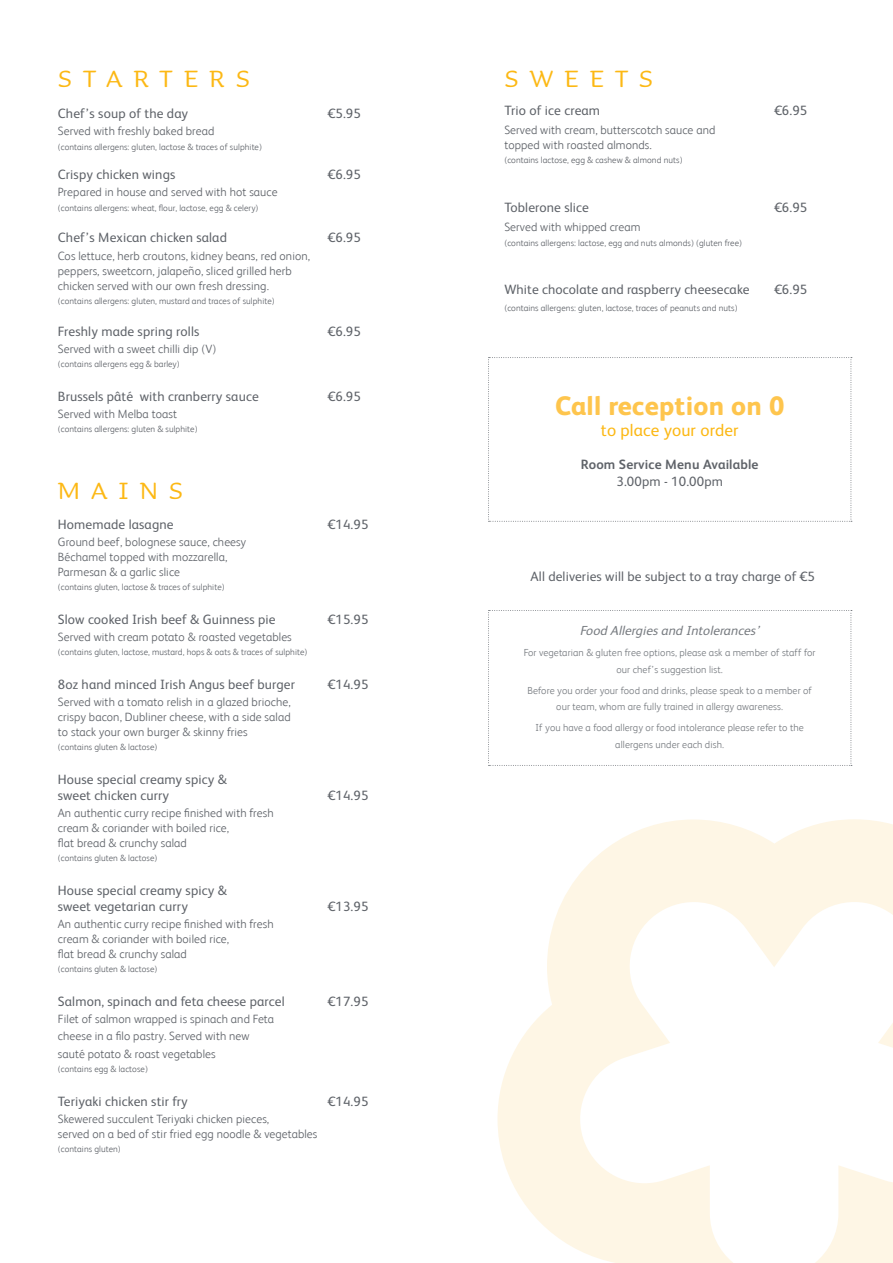
<style>
.page{position:relative;width:893px;height:1263px;background:#fff}
.page>*{position:absolute;margin:0;border:0;box-sizing:border-box;transform-origin:0 0}
.t1{font:31.5px "Sauna";letter-spacing:.35em;color:#fcb814}
.t2{font:800 26.7px "FS Albert";letter-spacing:.01em;color:#fec54d}
.t3{font:17.1px "FS Albert";letter-spacing:.01em;color:#fcb814}
.t4{font:13.5px/15.6px "FS Albert";letter-spacing:.01em;color:#5f6369}
.t5{font:700 13.5px "FS Albert";letter-spacing:.01em;color:#5f6369}
.t6{font:italic 13.2px "FS Albert";color:#787c81}
.t7{font:300 12px/15px "FS Albert";letter-spacing:.01em;color:#5f6369}
.t8{font:300 10.2px/16.6px "FS Albert";letter-spacing:.01em;color:#787c81;text-align:center}
.t9{font:300 9px "FS Albert";letter-spacing:.01em;color:#5f6369}
</style>
<div class="page">
<svg style="left:497px;top:819px;width:396px;height:444px"></svg>
<svg style="left:488px;top:357px;width:364px;height:165px"></svg>
<svg style="left:488px;top:610px;width:364px;height:156px"></svg>
<h1 class="t1" style="left:58px;top:61px;width:193px">STARTERS</h1>
<p class="t4" style="left:58px;top:106px;width:132px">Chef’s soup of the day</p>
<p class="t4" style="left:328px;top:106px;width:34px">€5.95</p>
<p class="t7" style="left:58px;top:124px;width:158px">Served with freshly baked bread</p>
<p class="t9" style="left:58px;top:141px;width:206px">(contains allergens: gluten, lactose &amp; traces of sulphite)</p>
<p class="t4" style="left:58px;top:167px;width:119px">Crispy chicken wings</p>
<p class="t4" style="left:328px;top:167px;width:34px">€6.95</p>
<p class="t7" style="left:58px;top:185px;width:221px">Prepared in house and served with hot sauce</p>
<p class="t9" style="left:58px;top:202px;width:202px">(contains allergens: wheat, flour, lactose, egg &amp; celery)</p>
<p class="t4" style="left:58px;top:230px;width:171px">Chef’s Mexican chicken salad</p>
<p class="t4" style="left:328px;top:230px;width:34px">€6.95</p>
<p class="t7" style="left:58px;top:248px;width:254px">Cos lettuce, herb croutons, kidney beans, red onion, peppers, sweetcorn, jalapeño, sliced grilled herb chicken served with our own fresh dressing.</p>
<p class="t9" style="left:58px;top:295px;width:218px">(contains allergens: gluten, mustard and traces of sulphite)</p>
<p class="t4" style="left:58px;top:323px;width:143px">Freshly made spring rolls</p>
<p class="t4" style="left:328px;top:323px;width:34px">€6.95</p>
<p class="t7" style="left:58px;top:341px;width:160px">Served with a sweet chilli dip (V)</p>
<p class="t9" style="left:58px;top:358px;width:123px">(contains allergens egg &amp; barley)</p>
<p class="t4" style="left:58px;top:388px;width:202px">Brussels pâté with cranberry sauce</p>
<p class="t4" style="left:328px;top:388px;width:34px">€6.95</p>
<p class="t7" style="left:58px;top:406px;width:121px">Served with Melba toast</p>
<p class="t9" style="left:58px;top:424px;width:141px">(contains allergens: gluten &amp; sulphite)</p>
<h1 class="t1" style="left:58px;top:473px;width:126px">MAINS</h1>
<p class="t4" style="left:58px;top:516px;width:117px">Homemade lasagne</p>
<p class="t4" style="left:328px;top:516px;width:42px">€14.95</p>
<p class="t7" style="left:58px;top:534px;width:190px">Ground beef, bolognese sauce, cheesy<br>Béchamel topped with mozzarella,<br>Parmesan &amp; a garlic slice</p>
<p class="t9" style="left:58px;top:582px;width:168px">(contains gluten, lactose &amp; traces of sulphite)</p>
<p class="t4" style="left:58px;top:611px;width:219px">Slow cooked Irish beef &amp; Guinness pie</p>
<p class="t4" style="left:328px;top:611px;width:42px">€15.95</p>
<p class="t7" style="left:58px;top:629px;width:235px">Served with cream potato &amp; roasted vegetables</p>
<p class="t9" style="left:58px;top:647px;width:251px">(contains gluten, lactose, mustard, hops &amp; oats &amp; traces of sulphite)</p>
<p class="t4" style="left:58px;top:677px;width:239px">8oz hand minced Irish Angus beef burger</p>
<p class="t4" style="left:328px;top:677px;width:42px">€14.95</p>
<p class="t7" style="left:58px;top:694px;width:234px;text-align:justify">Served with a tomato relish in a glazed brioche, crispy bacon, Dubliner cheese, with a side salad to stack your own burger &amp; skinny fries</p>
<p class="t9" style="left:58px;top:742px;width:101px">(contains gluten &amp; lactose)</p>
<p class="t4" style="left:58px;top:772px;width:170px">House special creamy spicy &amp; sweet chicken curry</p>
<p class="t4" style="left:328px;top:787px;width:42px">€14.95</p>
<p class="t7" style="left:58px;top:805px;width:217px">An authentic curry recipe finished with fresh cream &amp; coriander with boiled rice,<br>flat bread &amp; crunchy salad</p>
<p class="t9" style="left:58px;top:853px;width:101px">(contains gluten &amp; lactose)</p>
<p class="t4" style="left:58px;top:883px;width:170px">House special creamy spicy &amp; sweet vegetarian curry</p>
<p class="t4" style="left:328px;top:898px;width:42px">€13.95</p>
<p class="t7" style="left:58px;top:916px;width:217px">An authentic curry recipe finished with fresh cream &amp; coriander with boiled rice,<br>flat bread &amp; crunchy salad</p>
<p class="t9" style="left:58px;top:964px;width:101px">(contains gluten &amp; lactose)</p>
<p class="t4" style="left:58px;top:994px;width:228px">Salmon, spinach and feta cheese parcel</p>
<p class="t4" style="left:328px;top:994px;width:42px">€17.95</p>
<p class="t7" style="left:58px;top:1010px;width:218px;line-height:17.1px">Filet of salmon wrapped is spinach and Feta cheese in a filo pastry. Served with new sauté potato &amp; roast vegetables</p>
<p class="t9" style="left:58px;top:1063px;width:92px">(contains egg &amp; lactose)</p>
<p class="t4" style="left:58px;top:1093px;width:131px">Teriyaki chicken stir fry</p>
<p class="t4" style="left:328px;top:1093px;width:42px">€14.95</p>
<p class="t7" style="left:58px;top:1111px;width:261px">Skewered succulent Teriyaki chicken pieces,<br>served on a bed of stir fried egg noodle &amp; vegetables</p>
<p class="t9" style="left:58px;top:1144px;width:65px">(contains gluten)</p>
<h1 class="t1" style="left:504px;top:61px;width:150px">SWEETS</h1>
<p class="t4" style="left:504px;top:103px;width:97px">Trio of ice cream</p>
<p class="t4" style="left:774px;top:103px;width:34px">€6.95</p>
<p class="t7" style="left:504px;top:123px;width:213px">Served with cream, butterscotch sauce and topped with roasted almonds.</p>
<p class="t9" style="left:504px;top:155px;width:180px">(contains lactose, egg &amp; cashew &amp; almond nuts)</p>
<p class="t4" style="left:504px;top:200px;width:86px">Toblerone slice</p>
<p class="t4" style="left:774px;top:200px;width:34px">€6.95</p>
<p class="t7" style="left:504px;top:220px;width:138px">Served with whipped cream</p>
<p class="t9" style="left:504px;top:237px;width:239px">(contains allergens: lactose, egg and nuts almonds) (gluten free)</p>
<p class="t4" style="left:504px;top:282px;width:247px">White chocolate and raspberry cheesecake</p>
<p class="t4" style="left:774px;top:282px;width:34px">€6.95</p>
<p class="t9" style="left:504px;top:302px;width:235px">(contains allergens: gluten, lactose, traces of peanuts and nuts)</p>
<h2 class="t2" style="left:555px;top:390px;width:231px">Call reception on 0</h2>
<h3 class="t3" style="left:601px;top:420px;width:139px">to place your order</h3>
<p class="t5" style="left:581px;top:457px;width:179px">Room Service Menu Available</p>
<p class="t4" style="left:616px;top:473px;width:108px">3.00pm - 10.00pm</p>
<p class="t4" style="left:531px;top:568px;width:286px">All deliveries will be subject to a tray charge of €5</p>
<p class="t6" style="left:580px;top:623px;width:185px">Food Allergiesand Intolerances’</p>
<p class="t8" style="left:524px;top:644px;width:293px">For vegetarian &amp; gluten free options, please ask a member of staff for our chef’s suggestion list.</p>
<p class="t8" style="left:527px;top:682px;width:286px">Before you order your food and drinks, please speak to a member of our team, whom are fully trained in allergy awareness.</p>
<p class="t8" style="left:536px;top:719px;width:270px">If you have a food allergy or food intolerance please refer to the allergens under each dish.</p>
</div>
